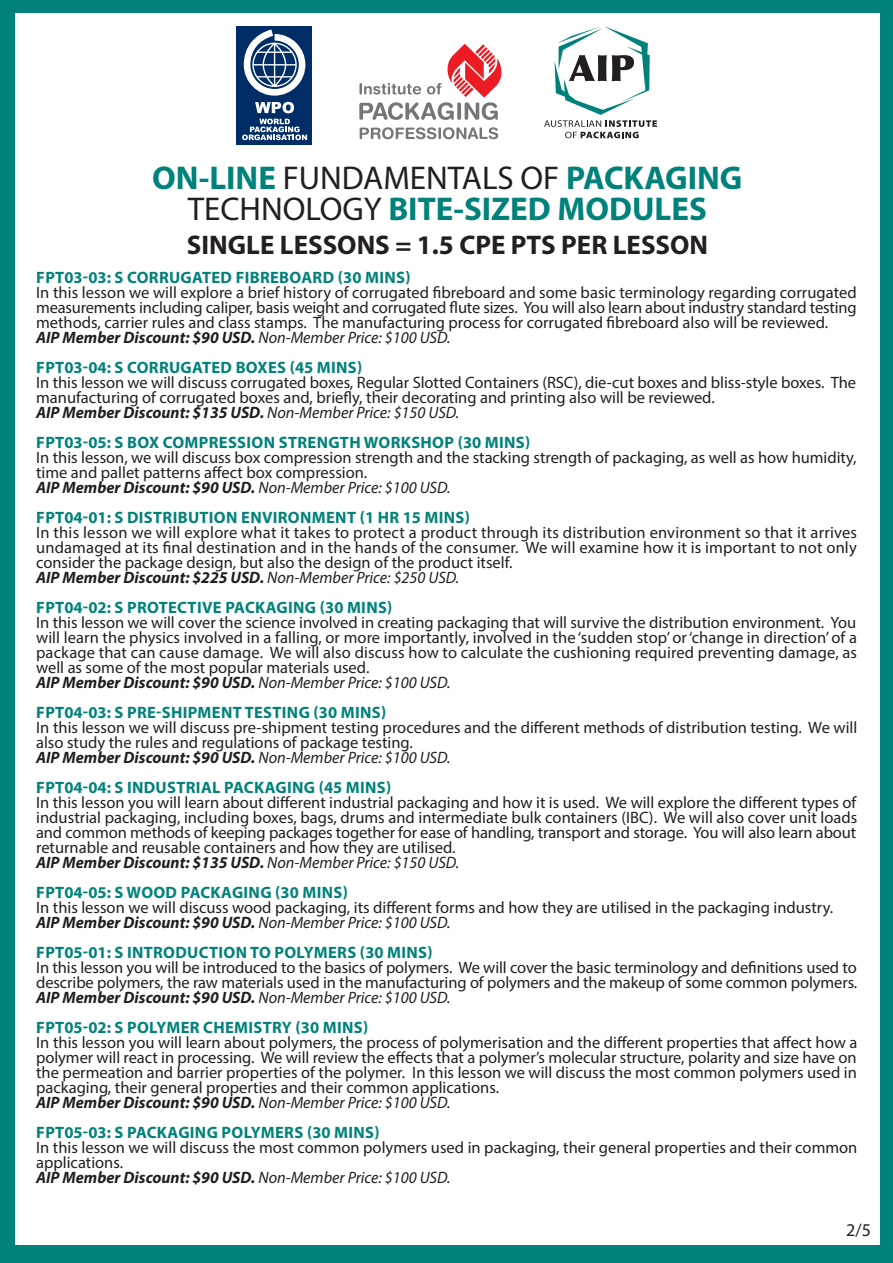
<style>
.page{position:relative;width:893px;height:1263px;background:#fff}
.page>*{position:absolute;margin:0;border:0;box-sizing:border-box;transform-origin:0 0}
.t1{font:700 33px/31.5px "Myriad Pro";color:#00827a;text-align:center}
.t2{font:700 27px "Myriad Pro";color:#231f20}
.t3{font:18px "Myriad Pro";color:#231f20}
.t4{font:16.5px/15px "Myriad Pro";color:#231f20}
.t5{font:700 16.5px "Myriad Pro";letter-spacing:.02em;color:#00827a}
.s1{font-weight:400;color:#231f20}
.s2{font-weight:700;font-style:italic}
.s3{font-style:italic}
</style>
<div class="page">
<div style="left:0;top:1245px;width:893px;height:18px;background:#00827a"></div>
<div style="left:0;top:0;width:893px;height:13px;background:#00827a"></div>
<div style="left:880px;top:0;width:13px;height:1254px;background:#00827a"></div>
<div style="left:0;top:0;width:15px;height:1263px;background:#00827a"></div>
<svg style="left:544px;top:26px;width:113px;height:112px"></svg>
<svg style="left:360px;top:127px;width:138px;height:13px"></svg>
<svg style="left:359px;top:44px;width:142px;height:76px"></svg>
<div style="left:237px;top:26px;width:75px;height:119px;background:#002d66"></div>
<svg style="left:242px;top:119px;width:65px;height:21px"></svg>
<svg style="left:255px;top:102px;width:39px;height:11px"></svg>
<svg style="left:244px;top:29px;width:61px;height:67px"></svg>
<h1 class="t1" style="left:152px;top:161px;width:592px">ON-LINE <span class="s1">FUNDAMENTALS OF</span> PACKAGING<br><span class="s1">TECHNOLOGY</span> BITE-SIZED MODULES</h1>
<h2 class="t2" style="left:187px;top:228px;width:523px">SINGLE LESSONS = 1.5 CPE PTS PER LESSON</h2>
<p class="t5" style="left:36px;top:267px;width:376px">FPT03-03: S CORRUGATED FIBREBOARD (30 MINS)</p>
<p class="t4" style="left:36px;top:285px;width:822px">In this lesson we will explore a brief history of corrugated fibreboard and some basic terminology regarding corrugated measurements including caliper, basis weight and corrugated flute sizes. You will also learn about industry standard testing methods, carrier rules and class stamps. The manufacturing process for corrugated fibreboard also will be reviewed.<br><span class="s2">AIP Member Discount: $90 USD.</span> <span class="s3">Non-Member Price: $100 USD.</span></p>
<p class="t5" style="left:36px;top:357px;width:328px">FPT03-04: S CORRUGATED BOXES (45 MINS)</p>
<p class="t4" style="left:36px;top:375px;width:821px">In this lesson we will discuss corrugated boxes, Regular Slotted Containers (RSC), die-cut boxes and bliss-style boxes. The manufacturing of corrugated boxes and, briefly, their decorating and printing also will be reviewed.<br><span class="s2">AIP Member Discount: $135 USD.</span> <span class="s3">Non-Member Price: $150 USD.</span></p>
<p class="t5" style="left:36px;top:432px;width:495px">FPT03-05: S BOX COMPRESSION STRENGTH WORKSHOP (30 MINS)</p>
<p class="t4" style="left:36px;top:450px;width:822px">In this lesson, we will discuss box compression strength and the stacking strength of packaging, as well as how humidity, time and pallet patterns affect box compression.<br><span class="s2">AIP Member Discount: $90 USD.</span> <span class="s3">Non-Member Price: $100 USD.</span></p>
<p class="t5" style="left:36px;top:507px;width:435px">FPT04-01: S DISTRIBUTION ENVIRONMENT (1 HR 15 MINS)</p>
<p class="t4" style="left:36px;top:525px;width:822px">In this lesson we will explore what it takes to protect a product through its distribution environment so that it arrives undamaged at its final destination and in the hands of the consumer. We will examine how it is important to not only consider the package design, but also the design of the product itself.<br><span class="s2">AIP Member Discount: $225 USD.</span> <span class="s3">Non-Member Price: $250 USD.</span></p>
<p class="t5" style="left:36px;top:597px;width:358px">FPT04-02: S PROTECTIVE PACKAGING (30 MINS)</p>
<p class="t4" style="left:36px;top:615px;width:822px">In this lesson we will cover the science involved in creating packaging that will survive the distribution environment. You will learn the physics involved in a falling, or more importantly, involved in the ‘sudden stop’ or ‘change in direction’ of a package that can cause damage. We will also discuss how to calculate the cushioning required preventing damage, as well as some of the most popular materials used.<br><span class="s2">AIP Member Discount: $90 USD.</span> <span class="s3">Non-Member Price: $100 USD.</span></p>
<p class="t5" style="left:36px;top:702px;width:351px">FPT04-03: S PRE-SHIPMENT TESTING (30 MINS)</p>
<p class="t4" style="left:36px;top:720px;width:823px">In this lesson we will discuss pre-shipment testing procedures and the different methods of distribution testing. We will also study the rules and regulations of package testing.<br><span class="s2">AIP Member Discount: $90 USD.</span> <span class="s3">Non-Member Price: $100 USD.</span></p>
<p class="t5" style="left:36px;top:777px;width:357px">FPT04-04: S INDUSTRIAL PACKAGING (45 MINS)</p>
<p class="t4" style="left:36px;top:795px;width:823px">In this lesson you will learn about different industrial packaging and how it is used. We will explore the different types of industrial packaging, including boxes, bags, drums and intermediate bulk containers (IBC). We will also cover unit loads and common methods of keeping packages together for ease of handling, transport and storage. You will also learn about returnable and reusable containers and how they are utilised.<br><span class="s2">AIP Member Discount: $135 USD.</span> <span class="s3">Non-Member Price: $150 USD.</span></p>
<p class="t5" style="left:36px;top:882px;width:313px">FPT04-05: S WOOD PACKAGING (30 MINS)</p>
<p class="t4" style="left:36px;top:900px;width:799px">In this lesson we will discuss wood packaging, its different forms and how they are utilised in the packaging industry.<br><span class="s2">AIP Member Discount: $90 USD.</span> <span class="s3">Non-Member Price: $100 USD.</span></p>
<p class="t5" style="left:36px;top:942px;width:398px">FPT05-01: S INTRODUCTION TO POLYMERS (30 MINS)</p>
<p class="t4" style="left:36px;top:960px;width:823px;text-align:justify">In this lesson you will be introduced to the basics of polymers. We will cover the basic terminology and definitions used to describe polymers, the raw materials used in the manufacturing of polymers and the makeup of some common polymers.<br><span class="s2">AIP Member Discount: $90 USD.</span> <span class="s3">Non-Member Price: $100 USD.</span></p>
<p class="t5" style="left:36px;top:1017px;width:333px">FPT05-02: S POLYMER CHEMISTRY (30 MINS)</p>
<p class="t4" style="left:36px;top:1035px;width:823px">In this lesson you will learn about polymers, the process of polymerisation and the different properties that affect how a polymer will react in processing. We will review the effects that a polymer’s molecular structure, polarity and size have on the permeation and barrier properties of the polymer. In this lesson we will discuss the most common polymers used in packaging, their general properties and their common applications.<br><span class="s2">AIP Member Discount: $90 USD.</span> <span class="s3">Non-Member Price: $100 USD.</span></p>
<p class="t5" style="left:36px;top:1122px;width:345px">FPT05-03: S PACKAGING POLYMERS (30 MINS)</p>
<p class="t4" style="left:36px;top:1140px;width:823px">In this lesson we will discuss the most common polymers used in packaging, their general properties and their common applications.<br><span class="s2">AIP Member Discount: $90 USD.</span> <span class="s3">Non-Member Price: $100 USD.</span></p>
<p class="t3" style="left:846px;top:1219px;width:26px">2/5</p>
</div>
